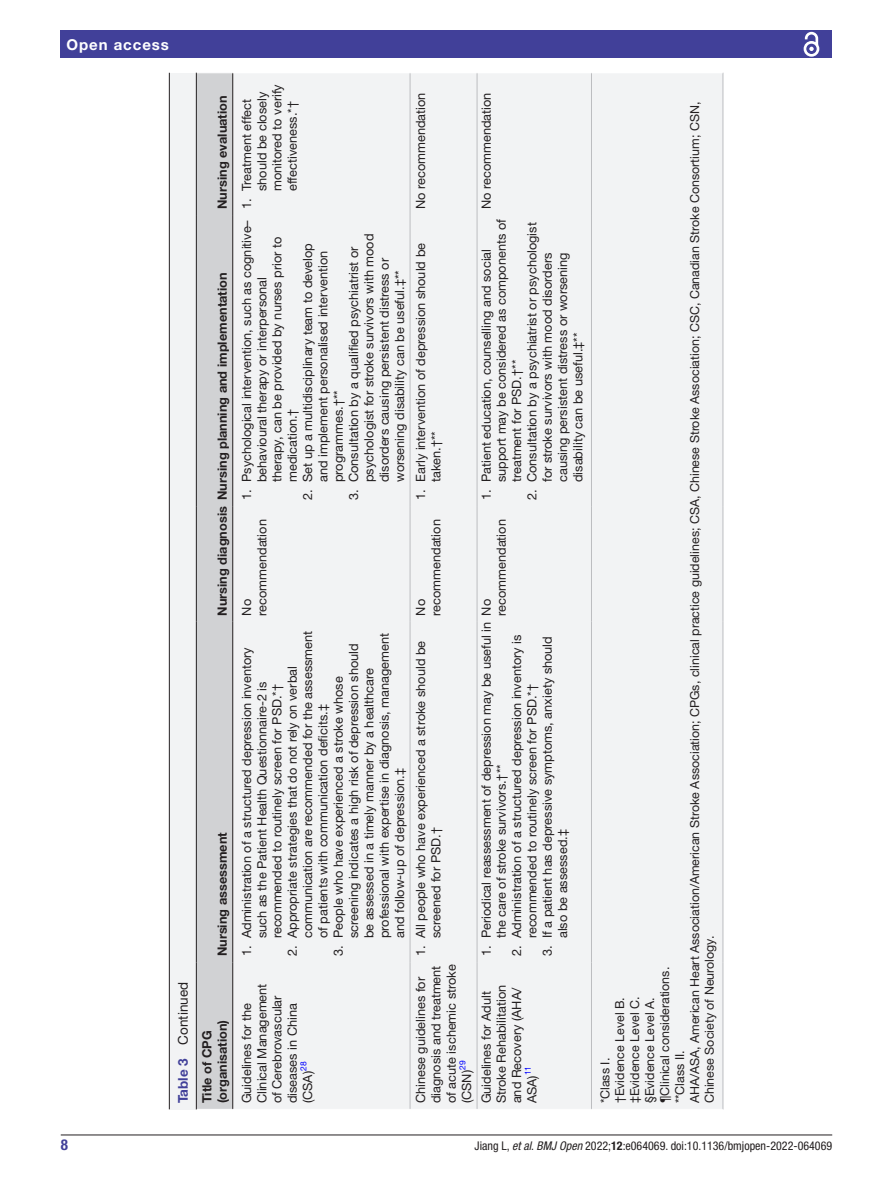
<style>
.page{position:relative;width:893px;height:1191px;background:#fff}
.page>*{position:absolute;margin:0;border:0;box-sizing:border-box;transform-origin:0 0}
.t1{font:700 15px "Helvetica Neue LT Std";letter-spacing:.065em;color:#fff}
.t2{font:700 condensed 15px "Helvetica Neue LT Std";color:#414099}
.t3{font:13.5px "Helvetica Neue LT Std";color:#231f20}
.t4{font:700 13.5px "Helvetica Neue LT Std";color:#414099}
.t5{font:12.75px/15.3px "Helvetica Neue LT Std";color:#231f20}
.t6{font:700 12.75px/15.3px "Helvetica Neue LT Std";color:#231f20}
.t7{font:12.45px/15px "Helvetica Neue LT Std";color:#231f20}
.t8{font:condensed 12px "Helvetica Neue LT Std";color:#231f20}
.t9{font:8.4px "Helvetica Neue LT Std";color:#00f}
.s1{font-style:italic}
.s2{font-weight:700}
</style>
<div class="page">
<hr style="left:61px;top:1134px;width:771px;height:1px;background:#231f20">
<div style="left:61px;top:31px;width:771px;height:27px;background:#414099"></div>
<svg style="left:803px;top:31px;width:17px;height:26px"></svg>
<div style="left:188px;top:73px;width:535px;height:1036px;background:#f2f3f4"></div>
<div style="left:197px;top:73px;width:35px;height:1036px;background:#d1d2d4"></div>
<hr style="left:196px;top:962px;width:1px;height:147px;background:#231f20">
<hr style="left:232px;top:962px;width:1px;height:147px;background:#231f20">
<hr style="left:196px;top:621px;width:1px;height:341px;background:#231f20">
<hr style="left:232px;top:621px;width:1px;height:341px;background:#231f20">
<hr style="left:196px;top:506px;width:1px;height:115px;background:#231f20">
<hr style="left:232px;top:506px;width:1px;height:115px;background:#231f20">
<hr style="left:196px;top:215px;width:1px;height:291px;background:#231f20">
<hr style="left:232px;top:215px;width:1px;height:291px;background:#231f20">
<hr style="left:196px;top:73px;width:1px;height:142px;background:#231f20">
<hr style="left:232px;top:73px;width:1px;height:142px;background:#231f20">
<hr style="left:410px;top:962px;width:1px;height:147px;background:#bcbdc0">
<hr style="left:410px;top:621px;width:1px;height:341px;background:#bcbdc0">
<hr style="left:410px;top:506px;width:1px;height:115px;background:#bcbdc0">
<hr style="left:410px;top:215px;width:1px;height:291px;background:#bcbdc0">
<hr style="left:410px;top:73px;width:1px;height:142px;background:#bcbdc0">
<hr style="left:477px;top:962px;width:1px;height:147px;background:#bcbdc0">
<hr style="left:477px;top:621px;width:1px;height:341px;background:#bcbdc0">
<hr style="left:477px;top:506px;width:1px;height:115px;background:#bcbdc0">
<hr style="left:477px;top:215px;width:1px;height:291px;background:#bcbdc0">
<hr style="left:477px;top:73px;width:1px;height:142px;background:#bcbdc0">
<hr style="left:591px;top:962px;width:1px;height:147px;background:#bcbdc0">
<hr style="left:723px;top:962px;width:1px;height:147px;background:#bcbdc0">
<hr style="left:723px;top:621px;width:1px;height:341px;background:#bcbdc0">
<hr style="left:723px;top:506px;width:1px;height:115px;background:#bcbdc0">
<hr style="left:723px;top:215px;width:1px;height:291px;background:#bcbdc0">
<hr style="left:723px;top:73px;width:1px;height:142px;background:#bcbdc0">
<hr style="left:591px;top:621px;width:1px;height:341px;background:#bcbdc0">
<hr style="left:591px;top:506px;width:1px;height:115px;background:#bcbdc0">
<hr style="left:591px;top:215px;width:1px;height:291px;background:#bcbdc0">
<hr style="left:591px;top:73px;width:1px;height:142px;background:#bcbdc0">
<div style="left:170px;top:73px;width:18px;height:1036px;background:#f2f3f4"></div>
<hr style="left:169px;top:73px;width:1px;height:1036px;background:#231f20">
<p class="t1" style="left:66px;top:35px;width:104px">Open access</p>
<p class="t3" style="left:175px;top:1044px;width:64px;rotate:-90deg">Continued</p>
<p class="t4" style="left:175px;top:1103px;width:47px;rotate:-90deg">Table 3</p>
<p class="t6" style="left:214px;top:209px;width:115px;rotate:-90deg">Nursing evaluation</p>
<p class="t6" style="left:214px;top:615px;width:345px;rotate:-90deg">Nursing diagnosis Nursing planning and implementation</p>
<p class="t6" style="left:214px;top:956px;width:125px;rotate:-90deg">Nursing assessment</p>
<p class="t6" style="left:199px;top:1103px;width:85px;rotate:-90deg">Title of CPG (organisation)</p>
<p class="t5" style="left:239px;top:191px;width:108px;text-indent:-18px;rotate:-90deg">1. Treatment effect should be closely monitored to verify effectiveness.*†</p>
<p class="t5" style="left:239px;top:482px;width:263px;text-indent:-18px;rotate:-90deg">1. Psychological intervention, such as cognitive– behavioural therapy or interpersonal<br>therapy, can be provided by nurses prior to medication.†</p>
<p class="t5" style="left:300px;top:482px;width:241px;text-indent:-18px;rotate:-90deg">2. Set up a multidisciplinary team to develop and implement personalised intervention programmes.†**</p>
<p class="t5" style="left:346px;top:482px;width:250px;text-indent:-18px;rotate:-90deg">3. Consultation by a qualified psychiatrist or psychologist for stroke survivors with mood disorders causing persistent distress or worsening disability can be useful.‡**</p>
<p class="t5" style="left:239px;top:615px;width:98px;rotate:-90deg">No recommendation</p>
<p class="t5" style="left:285px;top:938px;width:309px;text-indent:-18px;rotate:-90deg">2. Appropriate strategies that do not rely on verbal communication are recommended for the assessment of patients with communication deficits.‡</p>
<p class="t5" style="left:330px;top:938px;width:307px;text-indent:-18px;rotate:-90deg">3. People who have experienced a stroke whose screening indicates a high risk of depression should be assessed in a timely manner by a healthcare professional with expertise in diagnosis, management and follow-up of depression.‡</p>
<p class="t5" style="left:239px;top:938px;width:292px;text-indent:-18px;rotate:-90deg">1. Administration of a structured depression inventory such as the Patient Health Questionnaire-2 is recommended to routinely screen for PSD.*†</p>
<p class="t5" style="left:239px;top:1103px;width:121px;rotate:-90deg">Guidelines for the<br>Clinical Management of Cerebrovascular diseases in China (CSA)<sup>28</sup></p>
<p class="t5" style="left:413px;top:209px;width:118px;rotate:-90deg">No recommendation</p>
<p class="t5" style="left:413px;top:482px;width:240px;text-indent:-18px;rotate:-90deg">1. Early intervention of depression should be taken.†**</p>
<p class="t5" style="left:413px;top:615px;width:98px;rotate:-90deg">No recommendation</p>
<p class="t5" style="left:413px;top:938px;width:299px;text-indent:-18px;rotate:-90deg">1. All people who have experienced a stroke should be screened for PSD.†</p>
<p class="t5" style="left:478px;top:209px;width:118px;rotate:-90deg">No recommendation</p>
<p class="t5" style="left:478px;top:482px;width:264px;text-indent:-18px;rotate:-90deg">1. Patient education, counselling and social support may be considered as components of treatment for PSD.†**</p>
<p class="t5" style="left:524px;top:482px;width:261px;text-indent:-18px;rotate:-90deg">2. Consultation by a psychiatrist or psychologist for stroke survivors with mood disorders causing persistent distress or worsening disability can be useful.‡**</p>
<p class="t5" style="left:478px;top:615px;width:98px;rotate:-90deg">No recommendation</p>
<p class="t5" style="left:478px;top:938px;width:318px;text-indent:-18px;rotate:-90deg">1. Periodical reassessment of depression may be useful in the care of stroke survivors.†**</p>
<p class="t5" style="left:509px;top:938px;width:305px;text-indent:-18px;rotate:-90deg">2. Administration of a structured depression inventory is recommended to routinely screen for PSD.*†</p>
<p class="t5" style="left:539px;top:938px;width:304px;text-indent:-18px;rotate:-90deg">3. If a patient has depressive symptoms, anxiety should also be assessed.‡</p>
<p class="t5" style="left:413px;top:1103px;width:141px;rotate:-90deg">Chinese guidelines for diagnosis and treatment of acute ischemic stroke (CSN)<sup>29</sup></p>
<p class="t5" style="left:478px;top:1103px;width:120px;rotate:-90deg">Guidelines for Adult<br>Stroke Rehabilitation and Recovery (AHA/<br>ASA)</p>
<p class="t9" style="left:523px;top:1075px;width:11px;rotate:-90deg">11</p>
<p class="t7" style="left:597px;top:1103px;width:1003px;rotate:-90deg">*Class I.<br>†Evidence Level B.<br>‡Evidence Level C.<br>§Evidence Level A.<br>¶Clinical considerations.<br>**Class II.<br>AHA/ASA, American Heart Association/American Stroke Association; CPGs, clinical practice guidelines; CSA, Chinese Stroke Association; CSC, Canadian Stroke Consortium; CSN, Chinese Society of Neurology.</p>
<p class="t2" style="left:61px;top:1135px;width:9px">8</p>
<p class="t8" style="left:475px;top:1138px;width:359px">Jiang L, <span class="s1">et al</span>. <span class="s1">BMJ Open</span> 2022;<span class="s2">12</span>:e064069. doi:10.1136/bmjopen-2022-064069</p>
</div>
